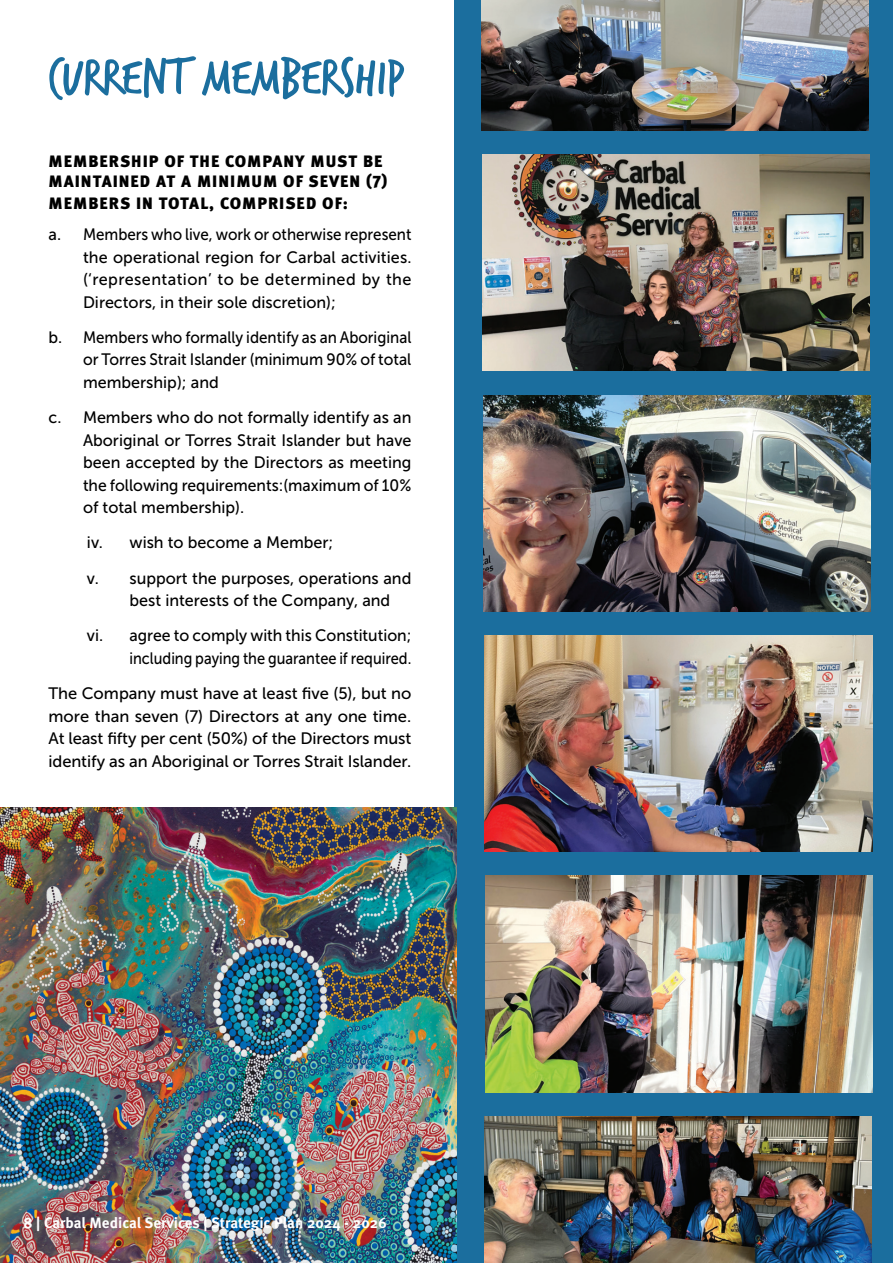
<style>
.page{position:relative;width:893px;height:1263px;background:#fff}
.page>*{position:absolute;margin:0;border:0;box-sizing:border-box;transform-origin:0 0}
.t1{font:54px "Trash Hand";color:#1b6e9e}
.t2{font:16.5px/22.5px "Museo Sans 500";color:#000;text-align:justify}
.t3{font:900 16.5px/19.5px "Meta Pro";letter-spacing:.06em;color:#000}
.t4{font:16.5px/35.2px "Museo Sans 500";color:#000;text-align:right;scale:.89 1}
.t5{font:700 15px "Meta Pro";color:#fff}
</style>
<div class="page">
<div style="left:454px;top:0;width:439px;height:1263px;background:#1b6e9e"></div>
<img style="left:482px;top:0;width:387px;height:130px">
<img style="left:482px;top:155px;width:388px;height:216px">
<img style="left:483px;top:395px;width:387px;height:216px">
<img style="left:485px;top:635px;width:387px;height:216px">
<img style="left:486px;top:876px;width:387px;height:216px">
<img style="left:484px;top:1116px;width:387px;height:147px">
<img style="left:0;top:808px;width:456px;height:455px">
<h1 class="t1" style="left:49px;top:51px;width:358px">Current membership</h1>
<p class="t3" style="left:49px;top:151px;width:340px">MEMBERSHIP OF THE COMPANY MUST BE<br>MAINTAINED AT A MINIMUM OF SEVEN (7)</p>
<p class="t3" style="left:49px;top:193px;width:301px">MEMBERS IN TOTAL, COMPRISED OF:</p>
<p class="t2" style="left:83px;top:223px;width:330px;text-indent:-34px">a. Members who live, work or otherwise represent the operational region for Carbal activities. (‘representation’ to be determined by the Directors, in their sole discretion);</p>
<p class="t2" style="left:83px;top:326px;width:330px;text-indent:-35px">b. Members who formally identify as an Aboriginal or Torres Strait Islander (minimum 90% of total membership); and</p>
<p class="t2" style="left:83px;top:406px;width:330px;text-indent:-35px">c. Members who do not formally identify as an Aboriginal or Torres Strait Islander but have been accepted by the Directors as meeting the following requirements:(maximum of 10% of total membership).</p>
<p class="t2" style="left:87px;top:525px;width:326px;line-height:35.2px">iv. wish to become a Member;<br>v. support the purposes, operations and</p>
<p class="t2" style="left:87px;top:583px;width:326px;line-height:35.2px;text-indent:43px">best interests of the Company, and<br>vi. agree to comply with this Constitution;</p>
<p class="t4" style="left:49px;top:641px;width:409px">including paying the guarantee if required.<br>The Company must have at least five (5), but no</p>
<p class="t2" style="left:49px;top:705px;width:364px">more than seven (7) Directors at any one time.<br>At least fifty per cent (50%) of the Directors must identify as an Aboriginal or Torres Strait Islander.</p>
<p class="t5" style="left:23px;top:1213px;width:365px">8 | Carbal Medical Services | Strategic Plan 2024 - 2026</p>
</div>
